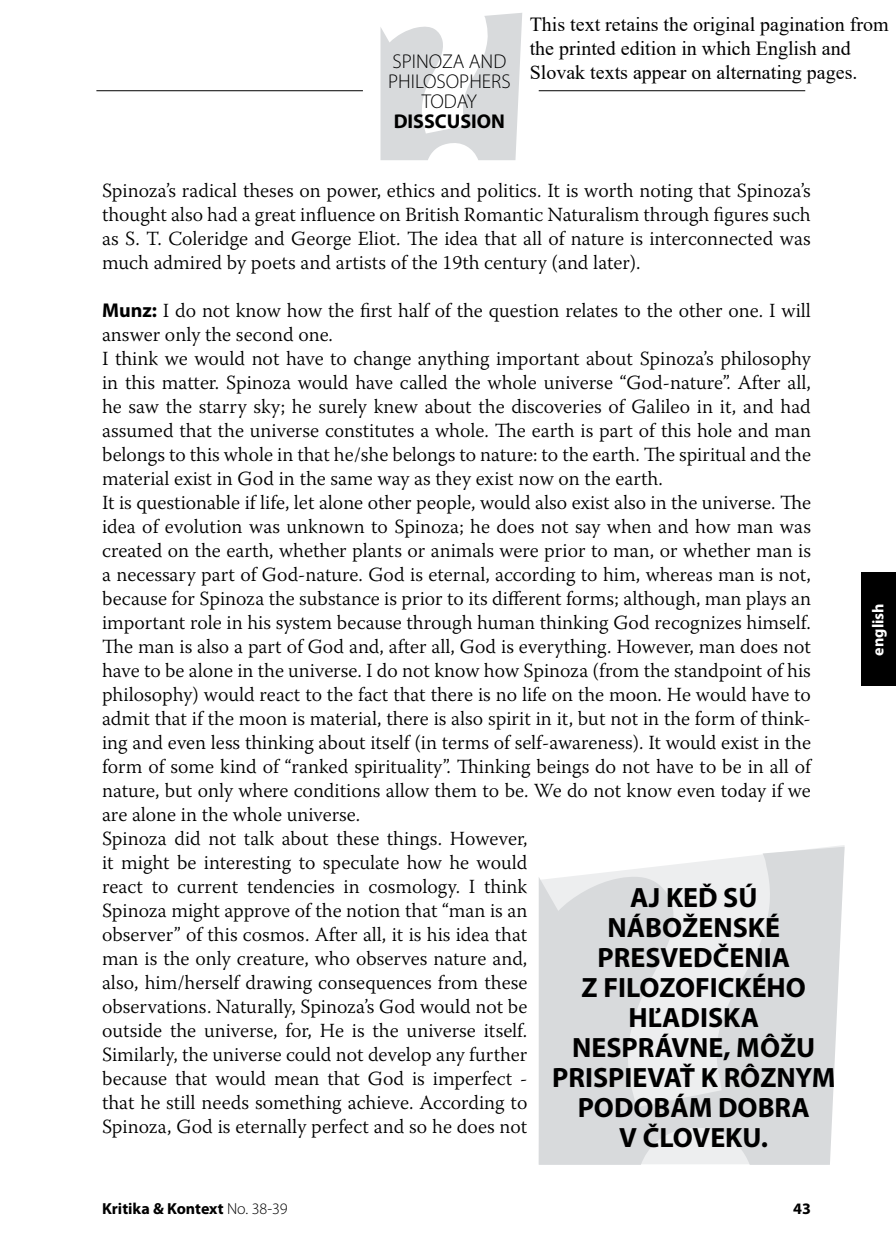
<style>
.page{position:relative;width:896px;height:1259px;background:#fff}
.page>*{position:absolute;margin:0;border:0;box-sizing:border-box;transform-origin:0 0}
.t1{font:700 28px/30px "Myriad Pro";color:#000;text-align:center}
.t2{font:300 20px/24px "Warnock Pro";color:#000;text-align:justify}
.t3{font:20px/24px "Times New Roman";color:#000}
.t4{font:300 20px/20px "Myriad Pro";color:#000;text-align:center}
.t5{font:700 20px "Myriad Pro";color:#000}
.t6{font:700 16px "Myriad Pro";color:#000}
.t7{font:700 16px "Myriad Pro";color:#fff}
.s1{font-family:"Myriad";font-weight:700}
.s2{font-weight:300}
</style>
<div class="page">
<hr style="left:96px;top:90px;width:267px;height:1px;background:#000">
<hr style="left:539px;top:90px;width:266px;height:1px;background:#000">
<svg style="left:380px;top:13px;width:142px;height:147px"></svg>
<div style="left:862px;top:573px;width:34px;height:113px;background:#000"></div>
<svg style="left:539px;top:846px;width:305px;height:318px;background:#e0e2e3"></svg>
<p class="t4" style="left:388px;top:51px;width:124px">SPINOZA AND<br>PHILOSOPHERS<br>TODAY</p>
<p class="t5" style="left:394px;top:108px;width:113px">DISSCUSION</p>
<p class="t3" style="left:530px;top:12px;width:360px">This text retains the original pagination from the printed edition in which English and<br>Slovak texts appear on alternating pages.</p>
<p class="t2" style="left:102px;top:178px;width:710px">Spinoza’s radical theses on power, ethics and politics. It is worth noting that Spinoza’s thought also had a great influence on British Romantic Naturalism through figures such as S. T. Coleridge and George Eliot. The idea that all of nature is interconnected was much admired by poets and artists of the 19th century (and later).</p>
<p class="t2" style="left:102px;top:298px;width:710px;text-align:left"><span class="s1">Munz:</span> I do not know how the first half of the question relates to the other one. I will answer only the second one.<br>I think we would not have to change anything important about Spinoza’s philosophy in this matter. Spinoza would have called the whole universe “God-nature”. After all, he saw the starry sky; he surely knew about the discoveries of Galileo in it, and had assumed that the universe constitutes a whole. The earth is part of this hole and man belongs to this whole in that he/she belongs to nature: to the earth. The spiritual and the material exist in God in the same way as they exist now on the earth.<br>It is questionable if life, let alone other people, would also exist also in the universe. The idea of evolution was unknown to Spinoza; he does not say when and how man was created on the earth, whether plants or animals were prior to man, or whether man is a necessary part of God-nature. God is eternal, according to him, whereas man is not, because for Spinoza the substance is prior to its different forms; although, man plays an important role in his system because through human thinking God recognizes himself.<br>The man is also a part of God and, after all, God is everything. However, man does not have to be alone in the universe. I do not know how Spinoza (from the standpoint of his philosophy) would react to the fact that there is no life on the moon. He would have to admit that if the moon is material, there is also spirit in it, but not in the form of think&shy;ing and even less thinking about itself (in terms of self-awareness). It would exist in the form of some kind of “ranked spirituality”. Thinking beings do not have to be in all of nature, but only where conditions allow them to be. We do not know even today if we are alone in the whole universe.<br>Spinoza did not talk about these things. However,<br>it might be interesting to speculate how he would<br>react to current tendencies in cosmology. I think<br>Spinoza might approve of the notion that “man is an<br>observer” of this cosmos. After all, it is his idea that<br>man is the only creature, who observes nature and,<br>also, him/herself drawing consequences from these<br>observations. Naturally, Spinoza’s God would not be<br>outside the universe, for, He is the universe itself.<br>Similarly, the universe could not develop any further<br>because that would mean that God is imperfect -<br>that he still needs something achieve. According to<br>Spinoza, God is eternally perfect and so he does not</p>
<h1 class="t1" style="left:552px;top:881px;width:285px">AJ KEĎ SÚ<br>NÁBOŽENSKÉ<br>PRESVEDČENIA<br>Z FILOZOFICKÉHO<br>HĽADISKA<br>NESPRÁVNE, MÔŽU<br>PRISPIEVAŤ K RÔZNYM<br>PODOBÁM DOBRA<br>V ČLOVEKU.</h1>
<p class="t6" style="left:102px;top:1197px;width:187px">Kritika &amp; Kontext <span class="s2">No. 38-39</span></p>
<p class="t6" style="left:793px;top:1197px;width:19px">43</p>
<p class="t7" style="left:867px;top:655px;width:54px;rotate:-90deg">english</p>
</div>
